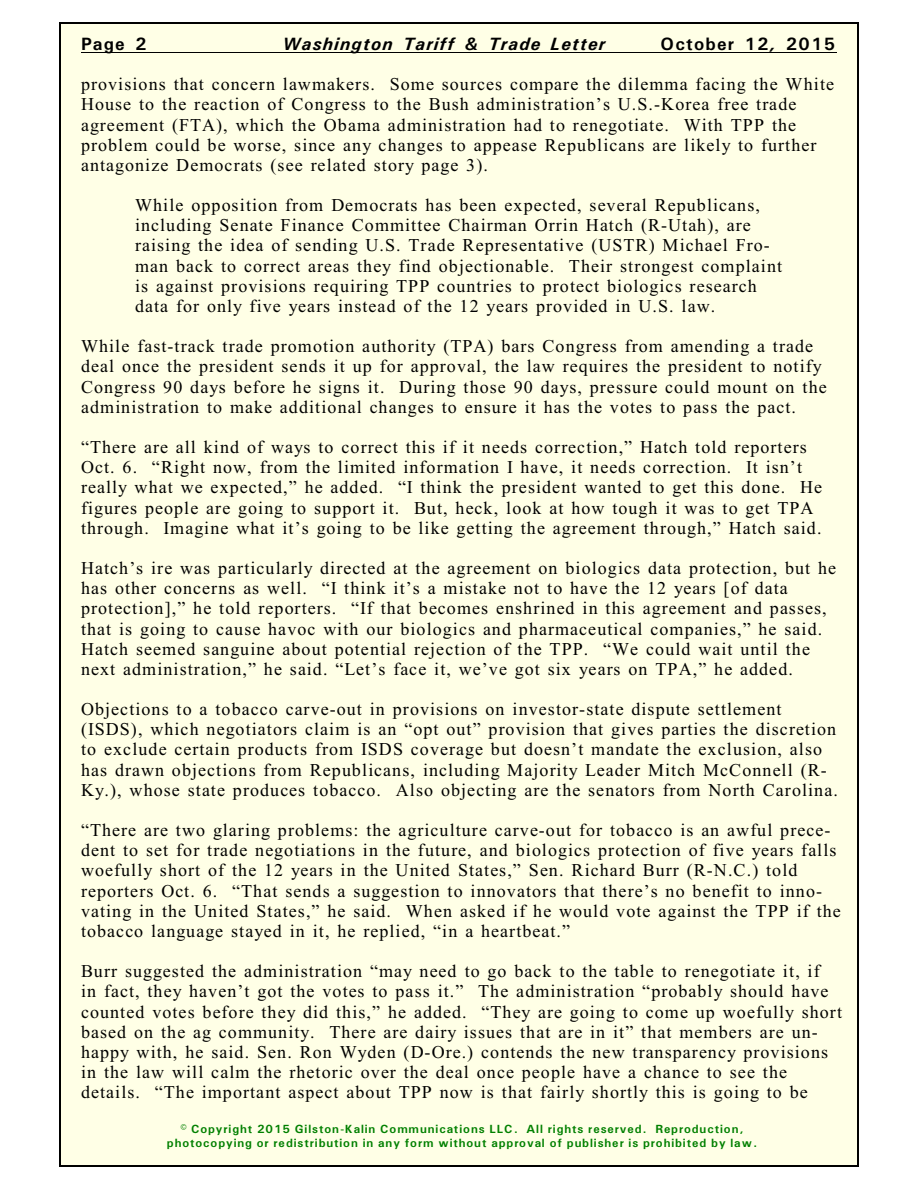
<style>
.page{position:relative;width:918px;height:1188px;background:#fff}
.page>*{position:absolute;margin:0;border:0;box-sizing:border-box;transform-origin:0 0}
.t1{font:18px/20.1px "Times New Roman";letter-spacing:.06em;color:#000}
.t2{font:italic 700 18px "Univers";letter-spacing:.07em;color:#000}
.t3{font:700 18px "Univers";letter-spacing:.075em;color:#000}
.t4{font:700 12px/13.6px "Univers";letter-spacing:.075em;color:#008000;text-align:center}
.s1{font-style:italic}
</style>
<div class="page">
<div style="left:59px;top:23px;width:800px;height:1143px;background:#ffffe6"></div>
<hr style="left:59px;top:23px;width:1px;height:1143px;background:#000">
<hr style="left:857px;top:23px;width:2px;height:1143px;background:#000">
<hr style="left:59px;top:23px;width:799px;height:1px;background:#000">
<hr style="left:59px;top:1165px;width:799px;height:1px;background:#000">
<hr style="left:81px;top:52px;width:755px;height:1px;background:#000">
<p class="t3" style="left:81px;top:38px;width:67px">Page 2</p>
<p class="t2" style="left:283px;top:38px;width:324px">Washington Tariff &amp; Trade Letter</p>
<p class="t3" style="left:660px;top:38px;width:176px">October 12<span class="s1">,</span> 2015</p>
<p class="t1" style="left:81px;top:76px;width:755px">provisions that concern lawmakers. Some sources compare the dilemma facing the White House to the reaction of Congress to the Bush administration’s U.S.-Korea free trade agreement (FTA), which the Obama administration had to renegotiate. With TPP the problem could be worse, since any changes to appease Republicans are likely to further antagonize Democrats (see related story page 3).</p>
<p class="t1" style="left:135px;top:197px;width:649px">While opposition from Democrats has been expected, several Republicans, including Senate Finance Committee Chairman Orrin Hatch (R-Utah), are raising the idea of sending U.S. Trade Representative (USTR) Michael Fro&shy;man back to correct areas they find objectionable. Their strongest complaint is against provisions requiring TPP countries to protect biologics research data for only five years instead of the 12 years provided in U.S. law.</p>
<p class="t1" style="left:81px;top:338px;width:747px">While fast-track trade promotion authority (TPA) bars Congress from amending a trade deal once the president sends it up for approval, the law requires the president to notify Congress 90 days before he signs it. During those 90 days, pressure could mount on the administration to make additional changes to ensure it has the votes to pass the pact.</p>
<p class="t1" style="left:81px;top:439px;width:743px">“There are all kind of ways to correct this if it needs correction,” Hatch told reporters Oct. 6. “Right now, from the limited information I have, it needs correction. It isn’t really what we expected,” he added. “I think the president wanted to get this done. He figures people are going to support it. But, heck, look at how tough it was to get TPA through. Imagine what it’s going to be like getting the agreement through,” Hatch said.</p>
<p class="t1" style="left:81px;top:560px;width:757px">Hatch’s ire was particularly directed at the agreement on biologics data protection, but he has other concerns as well. “I think it’s a mistake not to have the 12 years [of data protection],” he told reporters. “If that becomes enshrined in this agreement and passes, that is going to cause havoc with our biologics and pharmaceutical companies,” he said.<br>Hatch seemed sanguine about potential rejection of the TPP. “We could wait until the next administration,” he said. “Let’s face it, we’ve got six years on TPA,” he added.</p>
<p class="t1" style="left:81px;top:701px;width:758px">Objections to a tobacco carve-out in provisions on investor-state dispute settlement (ISDS), which negotiators claim is an “opt out” provision that gives parties the discretion to exclude certain products from ISDS coverage but doesn’t mandate the exclusion, also has drawn objections from Republicans, including Majority Leader Mitch McConnell (R-Ky.), whose state produces tobacco. Also objecting are the senators from North Carolina.</p>
<p class="t1" style="left:81px;top:822px;width:761px">“There are two glaring problems: the agriculture carve-out for tobacco is an awful prece&shy;dent to set for trade negotiations in the future, and biologics protection of five years falls woefully short of the 12 years in the United States,” Sen. Richard Burr (R-N.C.) told reporters Oct. 6. “That sends a suggestion to innovators that there’s no benefit to inno&shy;vating in the United States,” he said. When asked if he would vote against the TPP if the tobacco language stayed in it, he replied, “in a heartbeat.”</p>
<p class="t1" style="left:81px;top:963px;width:763px">Burr suggested the administration “may need to go back to the table to renegotiate it, if<br>in fact, they haven’t got the votes to pass it.” The administration “probably should have counted votes before they did this,” he added. “They are going to come up woefully short based on the ag community. There are dairy issues that are in it” that members are un&shy;happy with, he said. Sen. Ron Wyden (D-Ore.) contends the new transparency provisions in the law will calm the rhetoric over the deal once people have a chance to see the details. “The important aspect about TPP now is that fairly shortly this is going to be</p>
<p class="t4" style="left:167px;top:1124px;width:592px">© Copyright 2015 Gilston-Kalin Communications LLC. All rights reserved. Reproduction, photocopying or redistribution in any form without approval of publisher is prohibited by law.</p>
</div>
